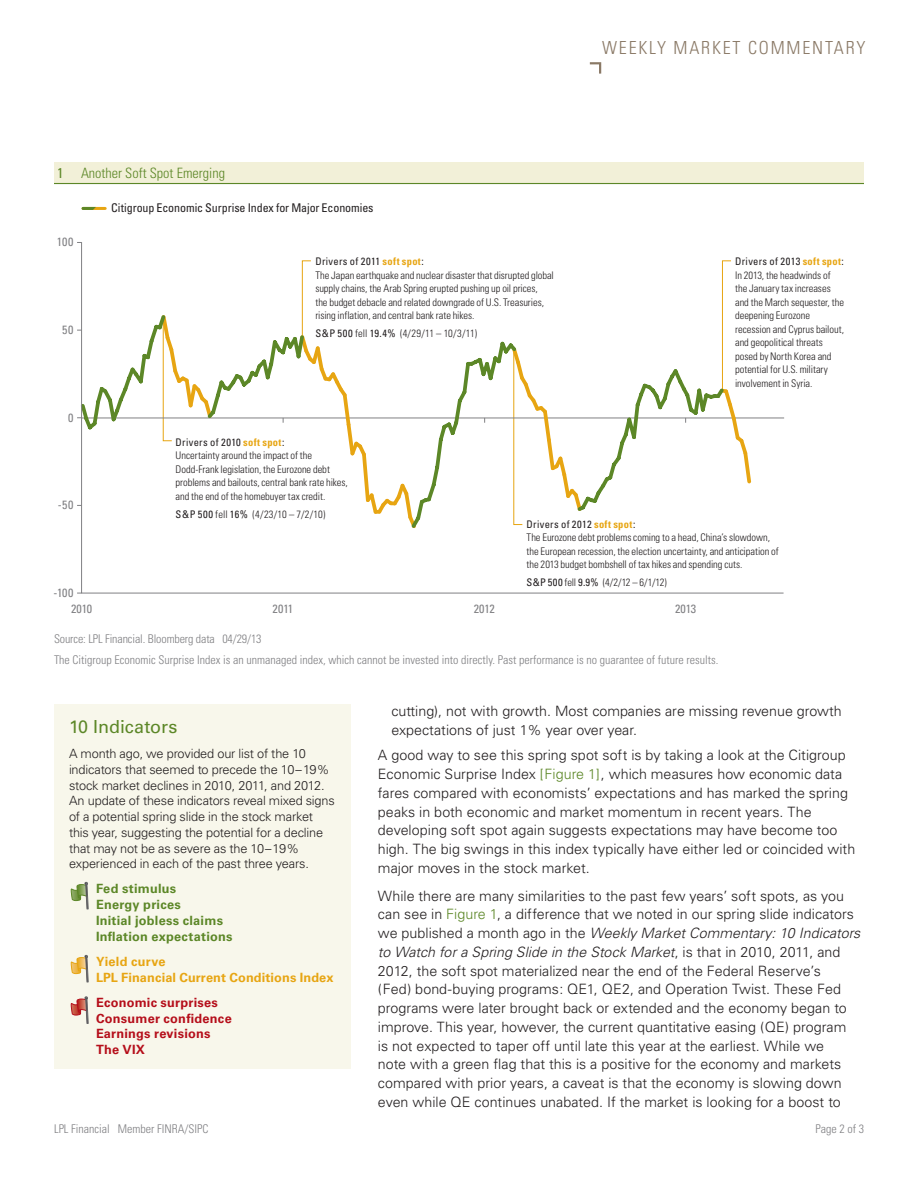
<style>
.page{position:relative;width:918px;height:1188px;background:#fff}
.page>*{position:absolute;margin:0;border:0;box-sizing:border-box;transform-origin:0 0}
.t1{font:300 condensed 18px "Univers";letter-spacing:.1em;color:#8a7966}
.subhead_1{font:18px "Univers";letter-spacing:-.005em;color:#5c8727}
.body_copy{font:300 14.25px/18.8px "Univers";color:#231f20}
.Chart_Title{font:300 condensed 14.25px "Univers";color:#5c8727}
.Highlights_sidebar{font:300 12.75px/15.8px "Univers";letter-spacing:-.015em;color:#231f20}
.Highlights_sidebar-2{font:700 12.75px/15.8px "Univers";letter-spacing:.02em;color:#5c8727}
.Highlights_sidebar-3{font:700 12.75px/15.8px "Univers";letter-spacing:.02em;color:#b50e1a}
.Highlights_sidebar-4{font:700 12.75px/15.8px "Univers";letter-spacing:.01em;color:#e7a512}
.Disclosure{font:300 condensed 12px "Univers";color:#808083}
.t2{font:condensed 12px "Univers";letter-spacing:-.005em;color:#231f20}
.t3{font:condensed 12px "Univers";color:#808083}
.t4{font:300 condensed 10.5px/13.5px "Univers";letter-spacing:-.005em;color:#231f20}
.s1{font-weight:400}
.s2{font-weight:700;color:#e7a512}
.s3{color:#5c8727}
.s4{font-style:italic}
</style>
<div class="page">
<svg style="left:589px;top:62px;width:13px;height:12px"></svg>
<hr style="left:83px;top:207px;width:22px;height:3px;background:#e7a512">
<svg style="left:82px;top:207px;width:14px;height:3px"></svg>
<svg style="left:81px;top:242px;width:703px;height:352px"></svg>
<div style="left:54px;top:162px;width:810px;height:21px;background:#f2f0d8"></div>
<hr style="left:54px;top:183px;width:810px;height:1px;background:#5c8727">
<div style="left:54px;top:705px;width:297px;height:364px;background:#f8f7eb"></div>
<svg style="left:71px;top:997px;width:17px;height:27px"></svg>
<svg style="left:71px;top:882px;width:17px;height:27px"></svg>
<svg style="left:71px;top:955px;width:17px;height:27px"></svg>
<p class="Chart_Title" style="left:57px;top:164px;width:169px"><span class="s1">1</span> Another Soft Spot Emerging</p>
<p class="t3" style="left:57px;top:234px;width:18px">100</p>
<p class="t3" style="left:62px;top:322px;width:13px">50</p>
<p class="t3" style="left:68px;top:410px;width:7px">0</p>
<p class="t2" style="left:111px;top:201px;width:264px">Citigroup Economic Surprise Index for Major Economies</p>
<p class="t4" style="left:315px;top:255px;width:240px"><span class="s1">Drivers of 2011</span> <span class="s2">soft spot</span><span class="s1">:<br></span>The Japan earthquake and nuclear disaster that disrupted global supply chains, the Arab Spring erupted pushing up oil prices,<br>the budget debacle and related downgrade of U.S. Treasuries, rising inflation, and central bank rate hikes.</p>
<p class="t4" style="left:315px;top:327px;width:163px"><span class="s1">S&amp;P 500</span> fell <span class="s1">19.4%</span> (4/29/11 – 10/3/11)</p>
<p class="t1" style="left:602px;top:37px;width:265px">WEEKLY MARKET COMMENTARY</p>
<p class="t4" style="left:735px;top:255px;width:111px"><span class="s1">Drivers of 2013</span> <span class="s2">soft spot</span><span class="s1">:<br></span>In 2013, the headwinds of the January tax increases and the March sequester, the deepening Eurozone recession and Cyprus bailout, and geopolitical threats posed by North Korea and potential for U.S. military involvement in Syria.</p>
<p class="t3" style="left:58px;top:498px;width:17px">-50</p>
<p class="t3" style="left:53px;top:585px;width:22px">-100</p>
<p class="t4" style="left:176px;top:435px;width:174px"><span class="s1">Drivers of 2010</span> <span class="s2">soft spot</span><span class="s1">:<br></span>Uncertainty around the impact of the Dodd-Frank legislation, the Eurozone debt problems and bailouts, central bank rate hikes, and the end of the homebuyer tax credit.</p>
<p class="t4" style="left:176px;top:507px;width:151px"><span class="s1">S&amp;P 500</span> fell <span class="s1">16%</span> (4/23/10 – 7/2/10)</p>
<p class="t4" style="left:527px;top:517px;width:254px"><span class="s1">Drivers of 2012</span> <span class="s2">soft spot</span><span class="s1">:<br></span>The Eurozone debt problems coming to a head, China’s slowdown, the European recession, the election uncertainty, and anticipation of the 2013 budget bombshell of tax hikes and spending cuts.</p>
<p class="t4" style="left:527px;top:576px;width:142px"><span class="s1">S&amp;P 500</span> fell <span class="s1">9.9%</span> (4/2/12 – 6/1/12)</p>
<p class="t3" style="left:71px;top:601px;width:23px">2010</p>
<p class="t3" style="left:273px;top:601px;width:22px">2011</p>
<p class="t3" style="left:474px;top:601px;width:22px">2012</p>
<p class="t3" style="left:675px;top:601px;width:23px">2013</p>
<p class="Disclosure" style="left:54px;top:631px;width:209px">Source: LPL Financial. Bloomberg data 04/29/13</p>
<p class="Disclosure" style="left:54px;top:653px;width:666px">The Citigroup Economic Surprise Index is an unmanaged index, which cannot be invested into directly. Past performance is no guarantee of future results.</p>
<p class="subhead_1" style="left:69px;top:716px;width:110px">10 Indicators</p>
<p class="Highlights_sidebar" style="left:69px;top:746px;width:267px">A month ago, we provided our list of the 10 indicators that seemed to precede the 10–19% stock market declines in 2010, 2011, and 2012.<br>An update of these indicators reveal mixed signs of a potential spring slide in the stock market this year, suggesting the potential for a decline that may not be as severe as the 10–19% experienced in each of the past three years.</p>
<p class="Highlights_sidebar-2" style="left:96px;top:881px;width:138px">Fed stimulus<br>Energy prices<br>Initial jobless claims<br>Inflation expectations</p>
<p class="Highlights_sidebar-4" style="left:96px;top:954px;width:239px">Yield curve<br>LPL Financial Current Conditions Index</p>
<p class="Highlights_sidebar-3" style="left:96px;top:995px;width:137px">Economic surprises<br>Consumer confidence<br>Earnings revisions<br>The VIX</p>
<p class="body_copy" style="left:391px;top:702px;width:452px">cutting), not with growth. Most companies are missing revenue growth expectations of just 1% year over year.</p>
<p class="body_copy" style="left:378px;top:746px;width:479px">A good way to see this spring spot soft is by taking a look at the Citigroup Economic Surprise Index <span class="s3">[Figure 1]</span>, which measures how economic data fares compared with economists’ expectations and has marked the spring peaks in both economic and market momentum in recent years. The developing soft spot again suggests expectations may have become too high. The big swings in this index typically have either led or coincided with major moves in the stock market.</p>
<p class="body_copy" style="left:378px;top:886px;width:484px">While there are many similarities to the past few years’ soft spots, as you can see in <span class="s3">Figure 1</span>, a difference that we noted in our spring slide indicators we published a month ago in the <span class="s4">Weekly Market Commentary: 10 Indicators to Watch for a Spring Slide in the Stock Market</span>, is that in 2010, 2011, and 2012, the soft spot materialized near the end of the Federal Reserve’s<br>(Fed) bond-buying programs: QE1, QE2, and Operation Twist. These Fed programs were later brought back or extended and the economy began to improve. This year, however, the current quantitative easing (QE) program<br>is not expected to taper off until late this year at the earliest. While we<br>note with a green flag that this is a positive for the economy and markets compared with prior years, a caveat is that the economy is slowing down even while QE continues unabated. If the market is looking for a boost to</p>
<p class="Disclosure" style="left:54px;top:1122px;width:156px">LPL Financial Member FINRA/SIPC</p>
<p class="Disclosure" style="left:815px;top:1122px;width:50px">Page 2 of 3</p>
</div>
